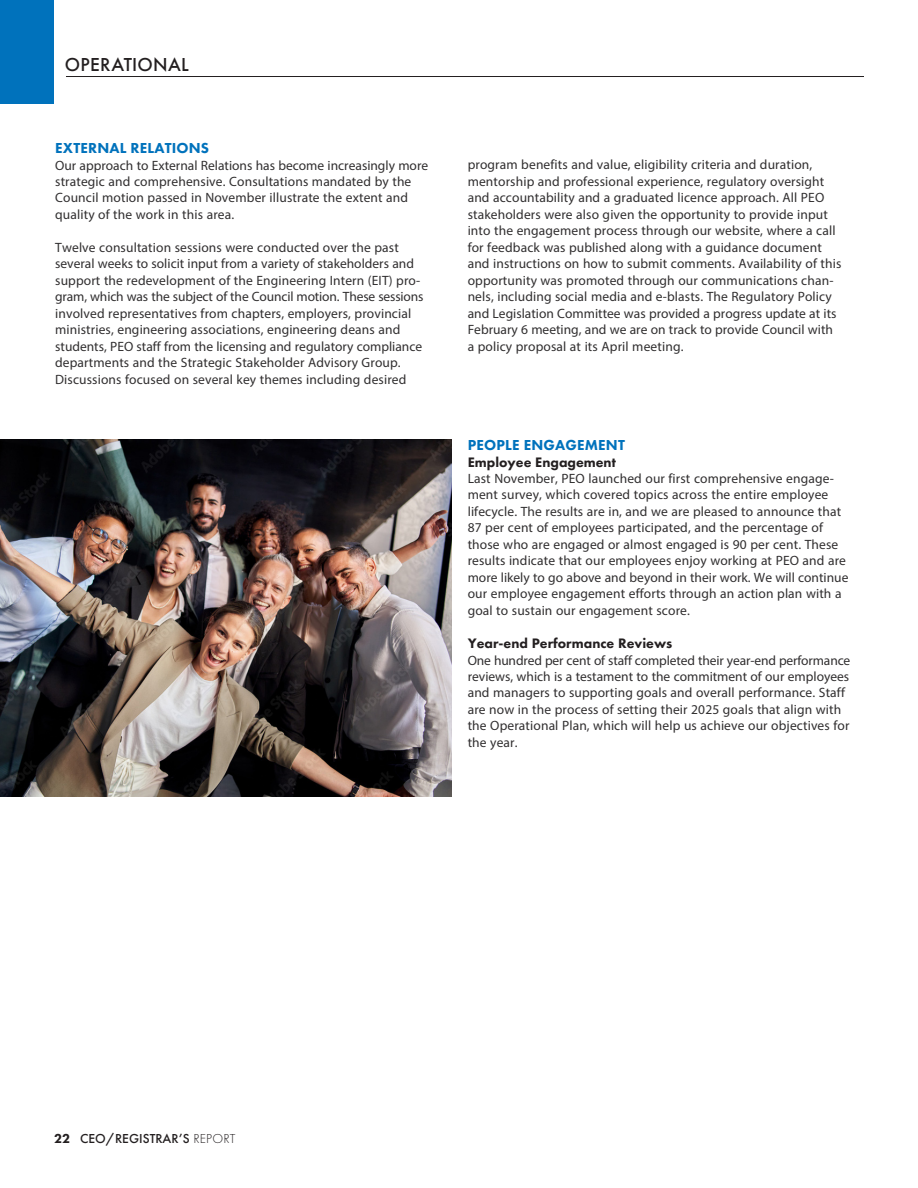
<style>
.page{position:relative;width:918px;height:1188px;background:#fff}
.page>*{position:absolute;margin:0;border:0;box-sizing:border-box;transform-origin:0 0}
.t1{font:500 19.5px "Futura PT";letter-spacing:.015em;color:#231f20}
.Body_Myriad{font:800 15px "Futura PT";letter-spacing:.01em;color:#0072bc}
.Body_Myriad-2{font:800 14.25px "Futura PT";color:#231f20}
.Body_Myriad-3{font:13.5px/16.5px "Myriad Pro";letter-spacing:.01em;color:#312f30}
.Body_Fru_Indent_2017{font:500 13.5px "Futura PT";color:#231f20}
.s1{font-weight:800}
.s2{font-weight:300}
</style>
<div class="page">
<div style="left:0;top:0;width:54px;height:104px;background:#0072bc"></div>
<hr style="left:66px;top:76px;width:798px;height:1px;background:#231f20">
<img style="left:0;top:440px;width:451px;height:356px">
<p class="t1" style="left:65px;top:52px;width:125px">OPERATIONAL</p>
<p class="Body_Myriad" style="left:55px;top:139px;width:155px">EXTERNAL RELATIONS</p>
<p class="Body_Myriad-3" style="left:55px;top:157px;width:375px">Our approach to External Relations has become increasingly more strategic and comprehensive. Consultations mandated by the Council motion passed in November illustrate the extent and quality of the work in this area.</p>
<p class="Body_Myriad-3" style="left:55px;top:239px;width:370px">Twelve consultation sessions were conducted over the past several weeks to solicit input from a variety of stakeholders and support the redevelopment of the Engineering Intern (EIT) pro&shy;gram, which was the subject of the Council motion. These sessions involved representatives from chapters, employers, provincial ministries, engineering associations, engineering deans and students, PEO staff from the licensing and regulatory compliance departments and the Strategic Stakeholder Advisory Group.<br>Discussions focused on several key themes including desired</p>
<p class="Body_Myriad-3" style="left:468px;top:156px;width:375px">program benefits and value, eligibility criteria and duration, mentorship and professional experience, regulatory oversight and accountability and a graduated licence approach. All PEO stakeholders were also given the opportunity to provide input into the engagement process through our website, where a call for feedback was published along with a guidance document and instructions on how to submit comments. Availability of this opportunity was promoted through our communications chan&shy;nels, including social media and e-blasts. The Regulatory Policy and Legislation Committee was provided a progress update at its February 6 meeting, and we are on track to provide Council with a policy proposal at its April meeting.</p>
<p class="Body_Myriad" style="left:468px;top:436px;width:159px">PEOPLE ENGAGEMENT</p>
<p class="Body_Myriad-2" style="left:468px;top:453px;width:150px">Employee Engagement</p>
<p class="Body_Myriad-3" style="left:468px;top:470px;width:382px">Last November, PEO launched our first comprehensive engage&shy;ment survey, which covered topics across the entire employee lifecycle. The results are in, and we are pleased to announce that 87 per cent of employees participated, and the percentage of those who are engaged or almost engaged is 90 per cent. These results indicate that our employees enjoy working at PEO and are more likely to go above and beyond in their work. We will continue our employee engagement efforts through an action plan with a goal to sustain our engagement score.</p>
<p class="Body_Myriad-2" style="left:468px;top:634px;width:206px">Year-end Performance Reviews</p>
<p class="Body_Myriad-3" style="left:468px;top:652px;width:384px">One hundred per cent of staff completed their year-end performance reviews, which is a testament to the commitment of our employees and managers to supporting goals and overall performance. Staff are now in the process of setting their 2025 goals that align with the Operational Plan, which will help us achieve our objectives for the year.</p>
<p class="Body_Fru_Indent_2017" style="left:54px;top:1130px;width:183px"><span class="s1">22</span> CEO/REGISTRAR’S <span class="s2">REPORT</span></p>
</div>
